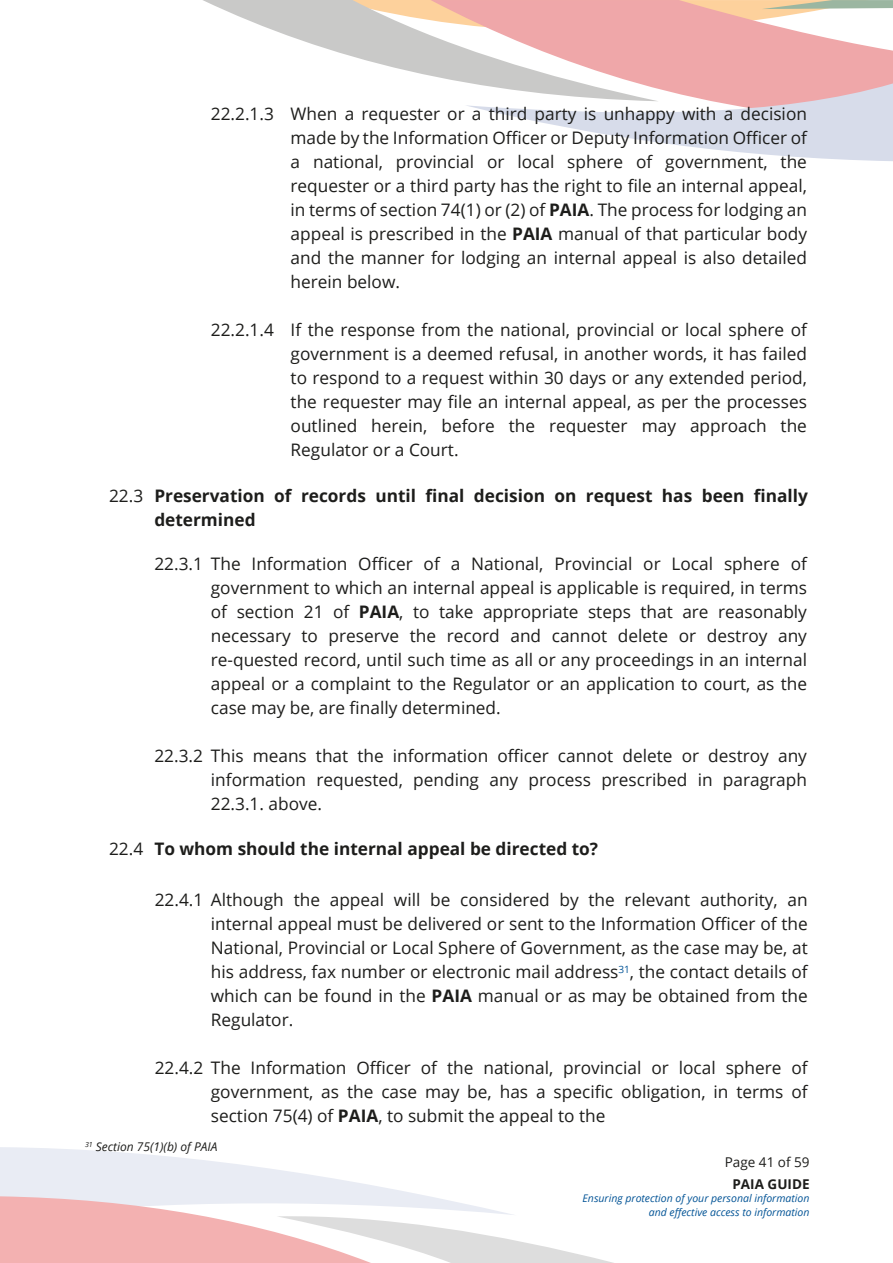
<style>
.page{position:relative;width:893px;height:1263px;background:#fff}
.page>*{position:absolute;margin:0;border:0;box-sizing:border-box;transform-origin:0 0}
.t1{font:17.25px/24px "Open Sans";color:#1d1d1b;text-align:justify}
.t2{font:700 17.25px/24px "Open Sans";color:#1d1d1b}
.t3{font:13.5px "Open Sans";color:#1d1d1b}
.t4{font:700 13.5px "Open Sans";color:#1d1d1b}
.t5{font:italic 12px "Open Sans";color:#1d1d1b}
.t6{font:italic 10.5px/13.5px "Open Sans";color:#035496;text-align:right}
.s1{font-weight:700}
</style>
<div class="page">
<svg style="left:0;top:1147px;width:614px;height:116px"></svg>
<svg style="left:659px;top:0;width:234px;height:83px;fill:#efa7a9"></svg>
<svg style="left:203px;top:0;width:456px;height:83px"></svg>
<svg style="left:466px;top:83px;width:427px;height:78px"></svg>
<p class="t1" style="left:109px;top:486px;width:36px">22.3</p>
<p class="t1" style="left:211px;top:104px;width:65px">22.2.1.3</p>
<p class="t1" style="left:211px;top:320px;width:65px">22.2.1.4</p>
<p class="t1" style="left:291px;top:104px;width:518px">When a requester or a third party is unhappy with a decision made by the Information Officer or Deputy Information Officer of a national, provincial or local sphere of government, the requester or a third party has the right to file an internal appeal, in terms of section 74(1) or (2) of <span class="s1">PAIA</span>. The process for lodging an appeal is prescribed in the <span class="s1">PAIA</span> manual of that particular body and the manner for lodging an internal appeal is also detailed herein below.</p>
<p class="t1" style="left:291px;top:320px;width:518px">If the response from the national, provincial or local sphere of government is a deemed refusal, in another words, it has failed to respond to a request within 30 days or any extended period, the requester may file an internal appeal, as per the processes outlined herein, before the requester may approach the Regulator or a Court.</p>
<p class="t2" style="left:154px;top:483px;width:655px">Preservation of records until final decision on request has been finally determined</p>
<p class="t1" style="left:154px;top:554px;width:50px">22.3.1</p>
<p class="t1" style="left:211px;top:551px;width:598px">The Information Officer of a National, Provincial or Local sphere of government to which an internal appeal is applicable is required, in terms of section 21 of <span class="s1">PAIA</span>, to take appropriate steps that are reasonably necessary to preserve the record and cannot delete or destroy any re-quested record, until such time as all or any proceedings in an internal appeal or a complaint to the Regulator or an application to court, as the case may be, are finally determined.</p>
<p class="t1" style="left:211px;top:743px;width:598px">This means that the information officer cannot delete or destroy any information requested, pending any process prescribed in paragraph 22.3.1. above.</p>
<p class="t1" style="left:154px;top:746px;width:50px">22.3.2</p>
<p class="t1" style="left:109px;top:838px;width:36px">22.4</p>
<p class="t2" style="left:154px;top:836px;width:445px">To whom should the internal appeal be directed to?</p>
<p class="t1" style="left:155px;top:890px;width:655px">22.4.1 Although the appeal will be considered by the relevant authority, an</p>
<p class="t1" style="left:211px;top:911px;width:598px">internal appeal must be delivered or sent to the Information Officer of the National, Provincial or Local Sphere of Government, as the case may be, at his address, fax number or electronic mail address<sup>31</sup>, the contact details of which can be found in the <span class="s1">PAIA</span> manual or as may be obtained from the Regulator.</p>
<p class="t1" style="left:155px;top:1058px;width:654px">22.4.2 The Information Officer of the national, provincial or local sphere of</p>
<p class="t1" style="left:211px;top:1079px;width:598px">government, as the case may be, has a specific obligation, in terms of section 75(4) of <span class="s1">PAIA</span>, to submit the appeal to the</p>
<p class="t5" style="left:85px;top:1138px;width:134px"><sup>31</sup> Section 75(1)(b) of PAIA</p>
<p class="t3" style="left:725px;top:1156px;width:86px">Page 41 of 59</p>
<p class="t4" style="left:732px;top:1178px;width:79px">PAIA GUIDE</p>
<p class="t6" style="left:583px;top:1192px;width:228px">Ensuring protection of your personal information and effective access to information</p>
</div>
